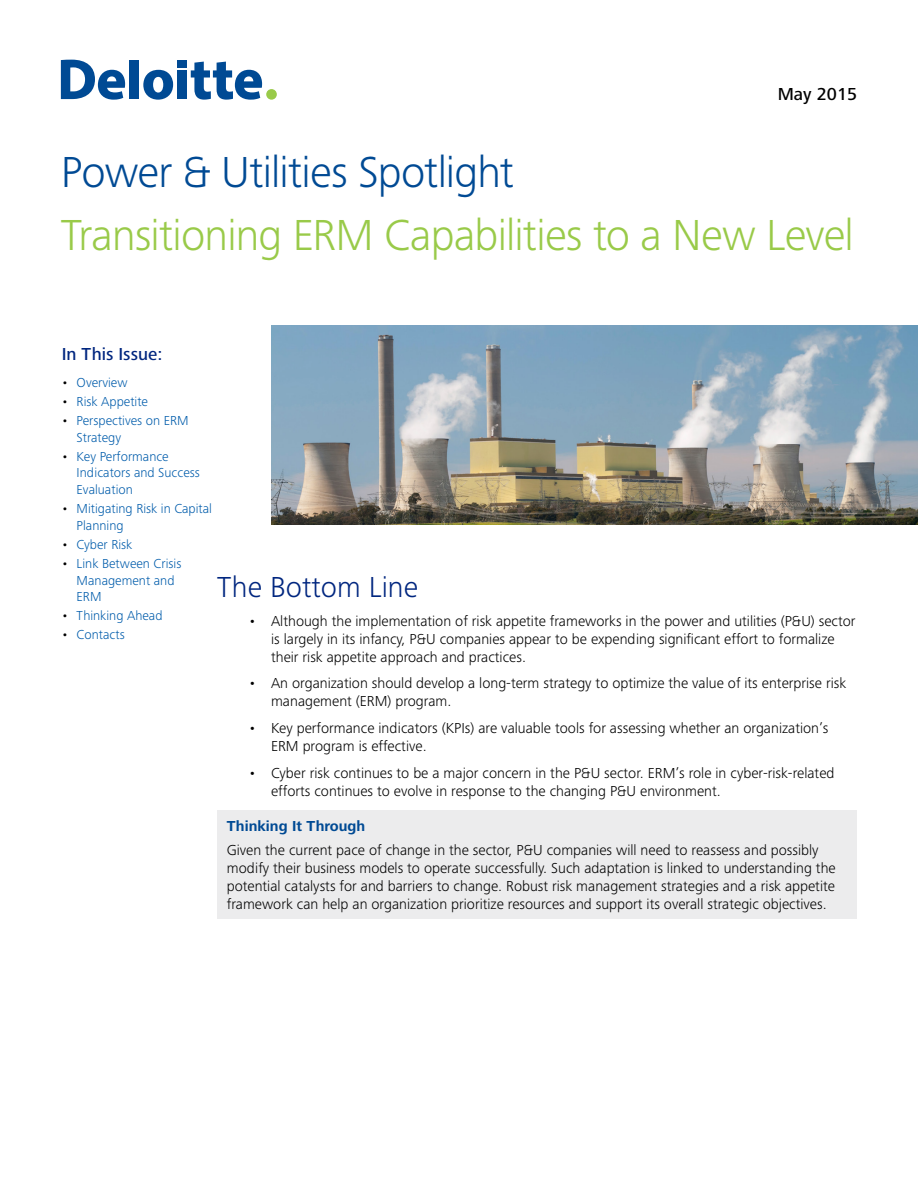
<style>
.page{position:relative;width:918px;height:1188px;background:#fff}
.page>*{position:absolute;margin:0;border:0;box-sizing:border-box;transform-origin:0 0}
.t1{font:300 45px "Frutiger Next Pro";letter-spacing:-.015em;color:#99ca49}
.t2{font:300 45px "Frutiger Next Pro";letter-spacing:-.02em;color:#004a94}
.t3{font:300 30px "Frutiger Next Pro";color:#00267f}
.t4{font:500 18px "Frutiger Next Pro";color:#00267f}
.t5{font:500 18px "Frutiger Next Pro";color:#000}
.t6{font:300 15px/18px "Frutiger Next Pro";color:#000}
.t7{font:700 15px "Frutiger Next Pro";color:#004a94}
.t8{font:300 13.5px/16.5px "Frutiger Next Pro";color:#005cab}
.s1{color:#000}
</style>
<div class="page">
<div style="left:129px;top:60px;width:10px;height:39px;background:#004a94"></div>
<svg style="left:143px;top:70px;width:30px;height:30px"></svg>
<div style="left:177px;top:70px;width:10px;height:29px;background:#004a94"></div>
<div style="left:177px;top:60px;width:10px;height:8px;background:#004a94"></div>
<svg style="left:191px;top:62px;width:71px;height:38px"></svg>
<div style="left:266px;top:89px;width:11px;height:11px;background:#99ca49;border-radius:50%"></div>
<svg style="left:61px;top:60px;width:64px;height:40px"></svg>
<div style="left:217px;top:810px;width:639px;height:108px;background:#ececed"></div>
<img style="left:271px;top:325px;width:647px;height:200px">
<p class="t5" style="left:778px;top:83px;width:81px">May 2015</p>
<h1 class="t2" style="left:61px;top:146px;width:455px">Power &amp; Utilities Spotlight</h1>
<h1 class="t1" style="left:61px;top:209px;width:795px">Transitioning ERM Capabilities to a New Level</h1>
<p class="t4" style="left:62px;top:343px;width:102px">In This Issue:</p>
<p class="t8" style="left:62px;top:374px;width:67px"><span class="s1">•</span> Overview</p>
<p class="t8" style="left:62px;top:393px;width:88px"><span class="s1">•</span> Risk Appetite</p>
<p class="t8" style="left:77px;top:412px;width:114px;text-indent:-15px"><span class="s1">•</span> Perspectives on ERM<br>Strategy</p>
<p class="t8" style="left:77px;top:448px;width:125px;text-indent:-15px"><span class="s1">•</span> Key Performance<br>Indicators and Success<br>Evaluation</p>
<p class="t8" style="left:77px;top:500px;width:137px;text-indent:-15px"><span class="s1">•</span> Mitigating Risk in Capital<br>Planning</p>
<p class="t8" style="left:62px;top:536px;width:72px"><span class="s1">•</span> Cyber Risk</p>
<p class="t8" style="left:77px;top:555px;width:106px;text-indent:-15px"><span class="s1">•</span> Link Between Crisis<br>Management and<br>ERM</p>
<p class="t8" style="left:62px;top:607px;width:102px"><span class="s1">•</span> Thinking Ahead</p>
<p class="t8" style="left:62px;top:627px;width:65px"><span class="s1">•</span> Contacts</p>
<h2 class="t3" style="left:217px;top:570px;width:202px">The Bottom Line</h2>
<p class="t6" style="left:271px;top:612px;width:586px;text-indent:-22px">• Although the implementation of risk appetite frameworks in the power and utilities (P&amp;U) sector is largely in its infancy, P&amp;U companies appear to be expending significant effort to formalize their risk appetite approach and practices.</p>
<p class="t6" style="left:271px;top:674px;width:577px;text-indent:-22px">• An organization should develop a long-term strategy to optimize the value of its enterprise risk management (ERM) program.</p>
<p class="t6" style="left:271px;top:719px;width:559px;text-indent:-22px">• Key performance indicators (KPIs) are valuable tools for assessing whether an organization’s<br>ERM program is effective.</p>
<p class="t6" style="left:271px;top:764px;width:565px;text-indent:-22px">• Cyber risk continues to be a major concern in the P&amp;U sector. ERM’s role in cyber-risk-related efforts continues to evolve in response to the changing P&amp;U environment.</p>
<p class="t7" style="left:227px;top:817px;width:140px">Thinking It Through</p>
<p class="t6" style="left:227px;top:841px;width:610px">Given the current pace of change in the sector, P&amp;U companies will need to reassess and possibly modify their business models to operate successfully. Such adaptation is linked to understanding the potential catalysts for and barriers to change. Robust risk management strategies and a risk appetite framework can help an organization prioritize resources and support its overall strategic objectives.</p>
</div>
